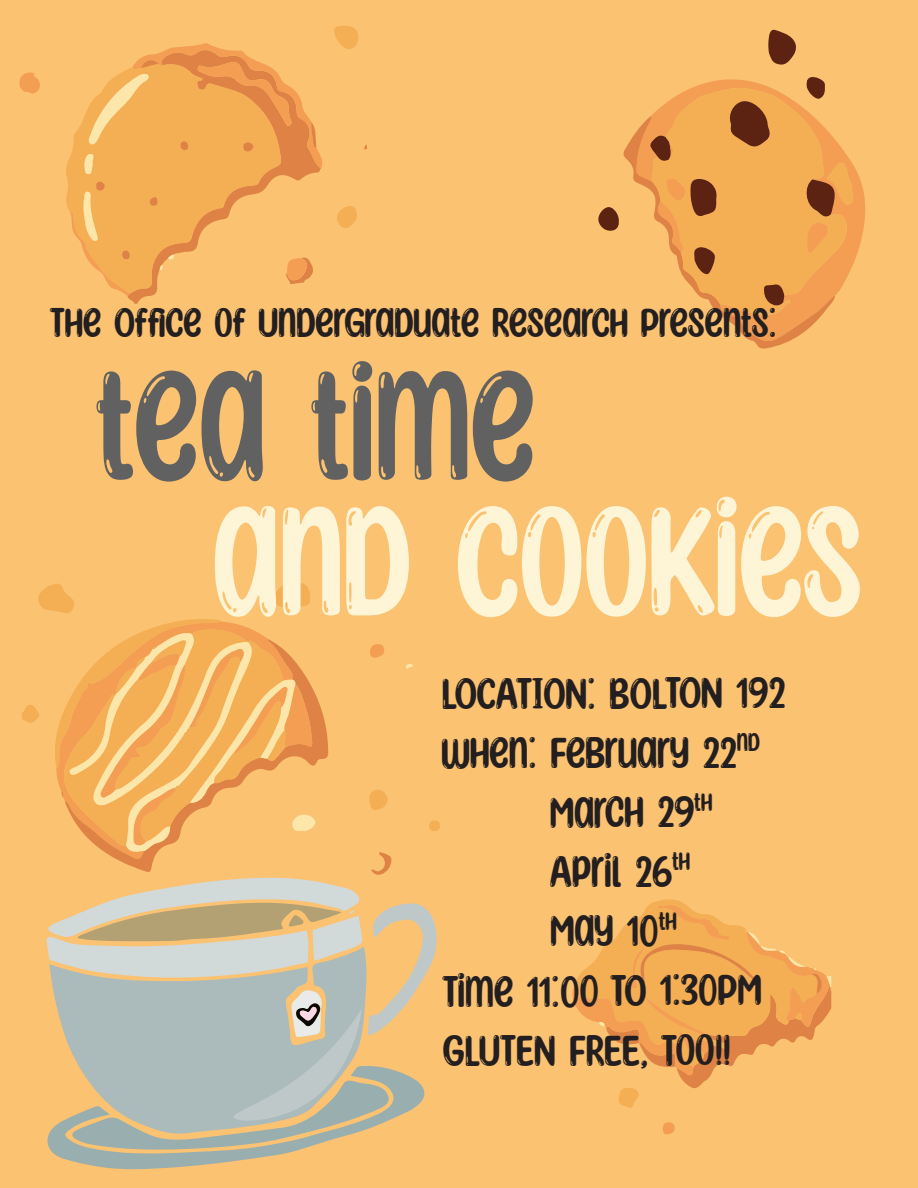
<style>
.page{position:relative;width:918px;height:1188px;background:#fbc272}
.page>*{position:absolute;margin:0;border:0;box-sizing:border-box;transform-origin:0 0}
.t1{font:175.35px "Sunny Spells";color:#fef5d6;scale:.94 1}
.t2{font:175.35px "Sunny Spells";color:#606160;scale:.94 1}
.t3{font:49.5px "Sunny Spells";letter-spacing:-.005em;color:#231f20}
.t4{font:46.5px "Sunny Spells";color:#231f20}
</style>
<div class="page">
<svg style="left:128px;top:174px;width:181px;height:130px"></svg>
<svg style="left:66px;top:118px;width:215px;height:176px"></svg>
<svg style="left:334px;top:26px;width:24px;height:23px"></svg>
<svg style="left:337px;top:206px;width:20px;height:22px"></svg>
<svg style="left:19px;top:72px;width:21px;height:22px"></svg>
<svg style="left:159px;top:253px;width:17px;height:19px"></svg>
<svg style="left:284px;top:256px;width:29px;height:28px"></svg>
<svg style="left:70px;top:181px;width:60px;height:115px"></svg>
<svg style="left:149px;top:197px;width:9px;height:9px"></svg>
<svg style="left:84px;top:43px;width:239px;height:131px"></svg>
<svg style="left:663px;top:1122px;width:12px;height:13px"></svg>
<svg style="left:572px;top:899px;width:259px;height:209px"></svg>
<svg style="left:651px;top:79px;width:214px;height:198px"></svg>
<svg style="left:623px;top:116px;width:199px;height:233px"></svg>
<svg style="left:768px;top:29px;width:28px;height:36px"></svg>
<svg style="left:598px;top:207px;width:21px;height:24px"></svg>
<svg style="left:806px;top:77px;width:20px;height:9px"></svg>
<svg style="left:657px;top:317px;width:5px;height:13px"></svg>
<svg style="left:652px;top:86px;width:195px;height:229px;fill:#f4ae54"></svg>
<svg style="left:764px;top:284px;width:20px;height:23px"></svg>
<svg style="left:728px;top:99px;width:42px;height:50px;background:#93552a"></svg>
<svg style="left:803px;top:163px;width:51px;height:91px;background:#da9149"></svg>
<svg style="left:657px;top:178px;width:61px;height:97px;background:#d48f49"></svg>
<svg style="left:648px;top:133px;width:28px;height:29px"></svg>
<svg style="left:22px;top:582px;width:418px;height:587px"></svg>
<p class="t4" style="left:50px;top:300px;width:729px">THE OFFICE OF UNDERGRADUATE RESEARCH PRESENTS:</p>
<h1 class="t2" style="left:96px;top:343px;width:469px">TEA TIME</h1>
<h1 class="t1" style="left:212px;top:478px;width:694px">AND COOKIES</h1>
<p class="t3" style="left:441px;top:670px;width:346px">LOCATION: BOLTON 192</p>
<p class="t3" style="left:442px;top:729px;width:320px">WHEN: FEBRUARY 22<sup>ND</sup></p>
<p class="t3" style="left:550px;top:789px;width:164px">MARCH 29<sup>TH</sup></p>
<p class="t3" style="left:550px;top:848px;width:142px">APRIL 26<sup>TH</sup></p>
<p class="t3" style="left:550px;top:908px;width:128px">MAY 10<sup>TH</sup></p>
<p class="t3" style="left:442px;top:968px;width:321px">TIME 11:00 TO 1:30PM</p>
<p class="t3" style="left:443px;top:1027px;width:290px">GLUTEN FREE, TOO!!</p>
</div>
